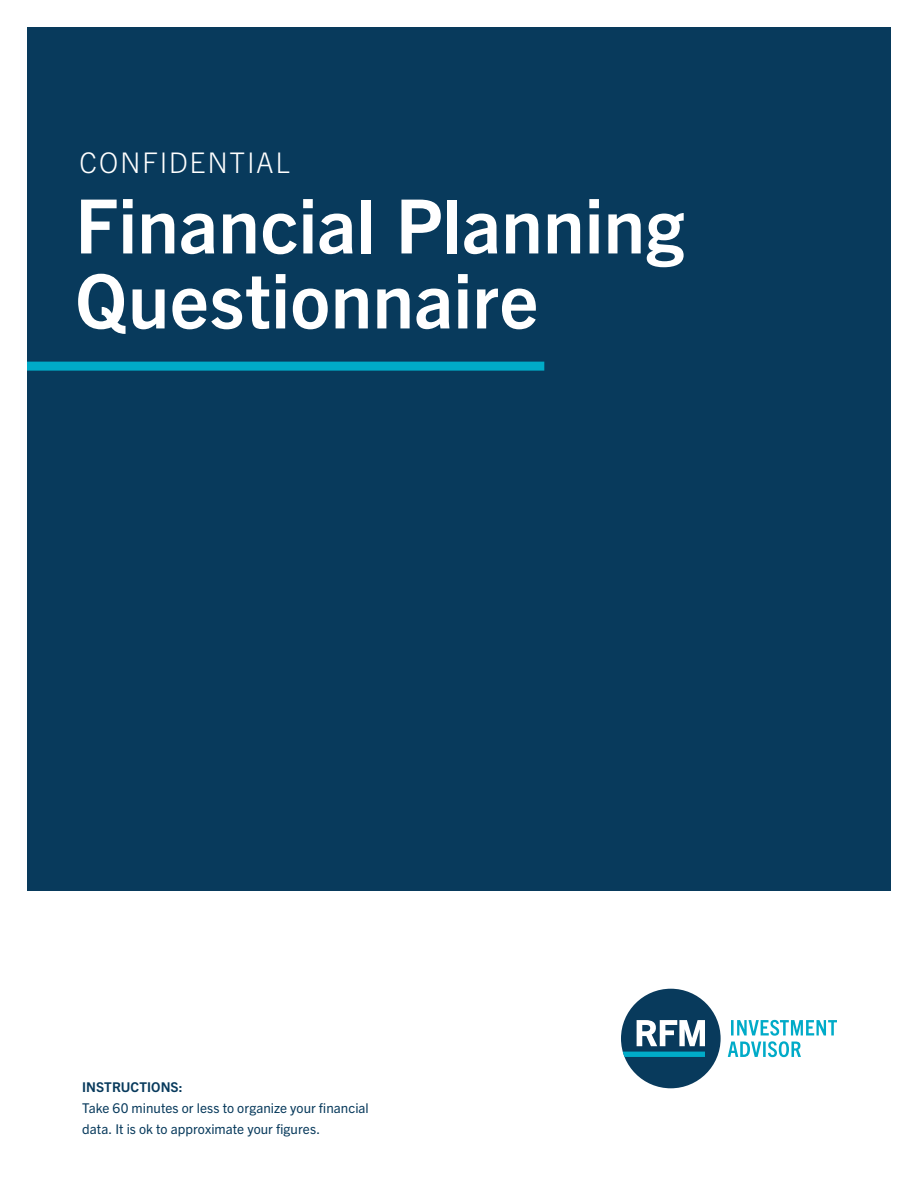
<style>
.page{position:relative;width:918px;height:1188px;background:#fff}
.page>*{position:absolute;margin:0;border:0;box-sizing:border-box;transform-origin:0 0}
.t1{font:700 75px/75px "Trade Gothic Next LT Pro";letter-spacing:.005em;color:#fff}
.t2{font:300 28.5px "Trade Gothic Next LT Pro";letter-spacing:.06em;color:#fff}
.t3{font:13.5px/21px "Trade Gothic Next LT Pro";letter-spacing:.005em;color:#083a5c}
.s1{font-weight:700}
</style>
<div class="page">
<div style="left:27px;top:27px;width:864px;height:864px;background:#083a5c"></div>
<svg style="left:728px;top:1020px;width:109px;height:37px"></svg>
<div style="left:621px;top:989px;width:100px;height:99px;background:#083a5c;border-radius:50%"></div>
<svg style="left:623px;top:1052px;width:82px;height:5px"></svg>
<svg style="left:637px;top:1020px;width:68px;height:26px"></svg>
<div style="left:27px;top:362px;width:517px;height:9px;background:#00abc8"></div>
<p class="t2" style="left:80px;top:143px;width:212px">CONFIDENTIAL</p>
<p class="t1" style="left:75px;top:184px;width:611px">Financial Planning<br>Questionnaire</p>
<p class="t3" style="left:82px;top:1076px;width:288px"><span class="s1">INSTRUCTIONS:<br></span>Take 60 minutes or less to organize your financial data. It is ok to approximate your figures.</p>
</div>
